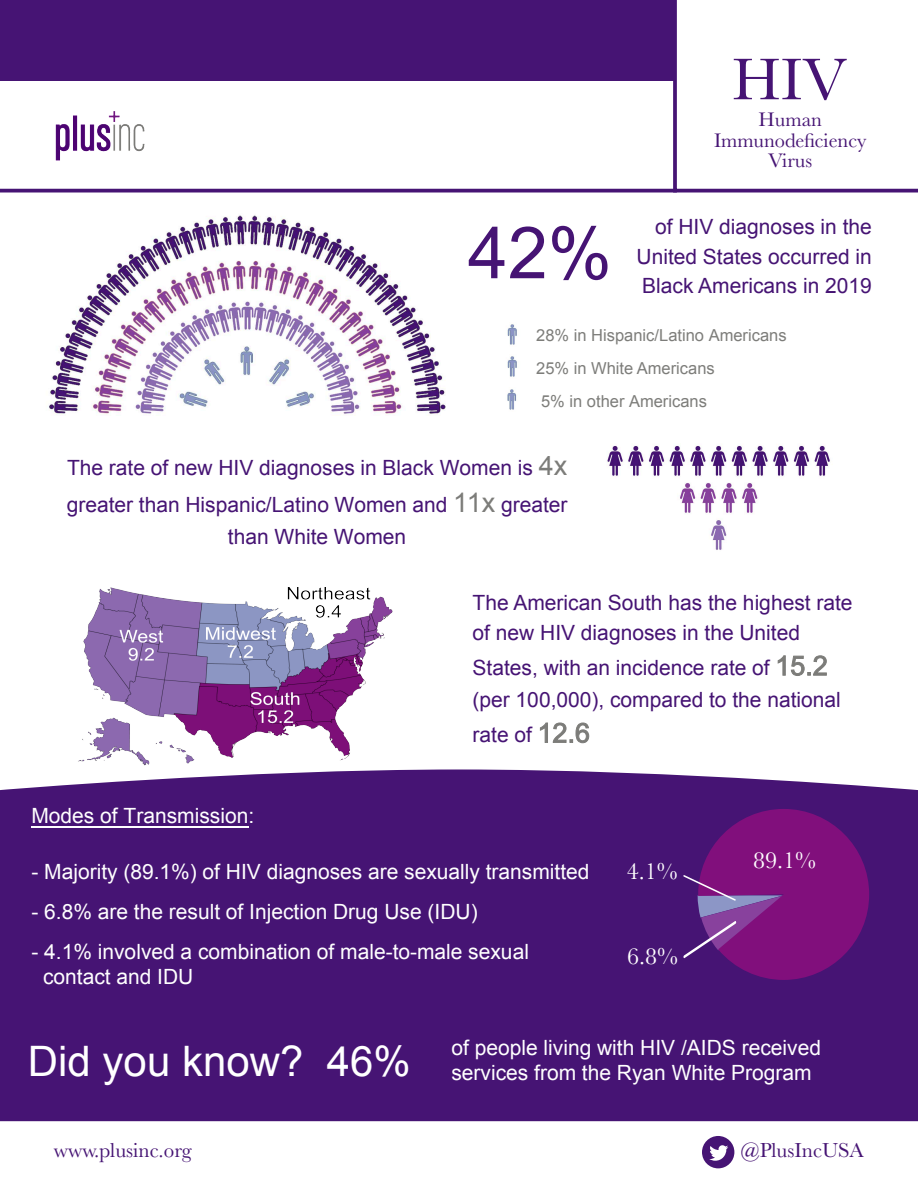
<style>
.page{position:relative;width:918px;height:1188px;background:#fff}
.page>*{position:absolute;margin:0;border:0;box-sizing:border-box;transform-origin:0 0}
.t1{font:72px "Arial";color:#461474}
.t2{font:61.05px "Baskerville";color:#461474}
.t3{font:42px "Arial";color:#fff}
.t4{font:24px "Baskerville";color:#fff}
.t5{font:21px/25.2px "Arial";color:#fff}
.t6{font:21px/29.4px "Arial";color:#461474}
.t7{font:21px/29.4px "Arial";color:#461374}
.t8{font:21px "Baskerville";color:#461474}
.t9{font:20.4px/20.4px "Baskerville";color:#461474;text-align:center}
.t10{font:16.5px/33px "Arial";color:#7d7d7a}
.s1{font-size:27px;color:#7c7c79}
.s2{color:#461474}
.s3{color:#461374}
</style>
<div class="page">
<div style="left:0;top:770px;width:918px;height:347px;background:#461474"></div>
<svg style="left:682px;top:809px;width:187px;height:171px;background:#71187e"></svg>
<hr style="left:31px;top:826px;width:217px;height:1px;background:#fff">
<img style="left:78px;top:587px;width:314px;height:178px">
<img style="left:49px;top:215px;width:397px;height:201px">
<img style="left:55px;top:111px;width:90px;height:50px">
<svg style="left:671px;top:0;width:247px;height:194px"></svg>
<hr style="left:0;top:189px;width:675px;height:3px;background:#461474">
<div style="left:0;top:0;width:675px;height:80px;background:#461474"></div>
<div style="left:702px;top:1136px;width:32px;height:32px;background:#461474;border-radius:50%"></div>
<svg style="left:709px;top:1145px;width:19px;height:16px"></svg>
<hr style="left:0;top:1117px;width:918px;height:4px;background:#461474">
<img style="left:507px;top:356px;width:10px;height:21px">
<img style="left:507px;top:389px;width:10px;height:21px">
<img style="left:507px;top:324px;width:10px;height:21px">
<img style="left:607px;top:445px;width:223px;height:105px">
<h2 class="t2" style="left:732px;top:44px;width:117px">HIV</h2>
<p class="t9" style="left:714px;top:109px;width:154px">Human<br>Immunodeficiency<br>Virus</p>
<p class="t6" style="left:637px;top:214px;width:237px;text-align:justify;text-indent:19px">of HIV diagnoses in the United States occurred in Black Americans in 2019</p>
<p class="t10" style="left:536px;top:319px;width:252px">28% in Hispanic/Latino Americans<br>25% in White Americans<br>5% in other Americans</p>
<h1 class="t1" style="left:468px;top:226px;width:146px">42%</h1>
<p class="t6" style="left:67px;top:450px;width:502px;line-height:37.8px">The rate of new HIV diagnoses in Black Women is <span class="s1">4x </span>greater than Hispanic/Latino Women and <span class="s1">11x</span> greater</p>
<p class="t6" style="left:228px;top:524px;width:180px">than White Women</p>
<p class="t7" style="left:473px;top:590px;width:382px"><span class="s2">The American South has the highest</span> rate of new HIV diagnoses in the United</p>
<p class="t6" style="left:473px;top:654px;width:370px;line-height:31.8px"><span class="s3">States, with an incidenc</span>e rate of <span class="s1">15.2 </span>(per 100,000), compared to the national</p>
<p class="t6" style="left:473px;top:722px;width:119px">rate of <span class="s1">12.6</span></p>
<p class="t5" style="left:31px;top:804px;width:224px">Modes of Transmission:</p>
<p class="t5" style="left:31px;top:859px;width:560px">- Majority (89.1%) of HIV diagnoses are sexually transmitted</p>
<p class="t5" style="left:31px;top:899px;width:448px">- 6.8% are the result of Injection Drug Use (IDU)</p>
<p class="t5" style="left:43px;top:939px;width:487px;text-indent:-12px">- 4.1% involved a combination of male-to-male sexual contact and IDU</p>
<p class="t4" style="left:627px;top:857px;width:52px">4.1%</p>
<p class="t4" style="left:627px;top:942px;width:52px">6.8%</p>
<p class="t4" style="left:753px;top:846px;width:64px">89.1%</p>
<h3 class="t3" style="left:28px;top:1034px;width:384px">Did you know? 46%</h3>
<p class="t5" style="left:451px;top:1037px;width:371px">of people living with HIV /AIDS received services from the Ryan White Program</p>
<p class="t8" style="left:54px;top:1138px;width:139px">www.plusinc.org</p>
<p class="t8" style="left:740px;top:1138px;width:125px">@PlusIncUSA</p>
</div>
